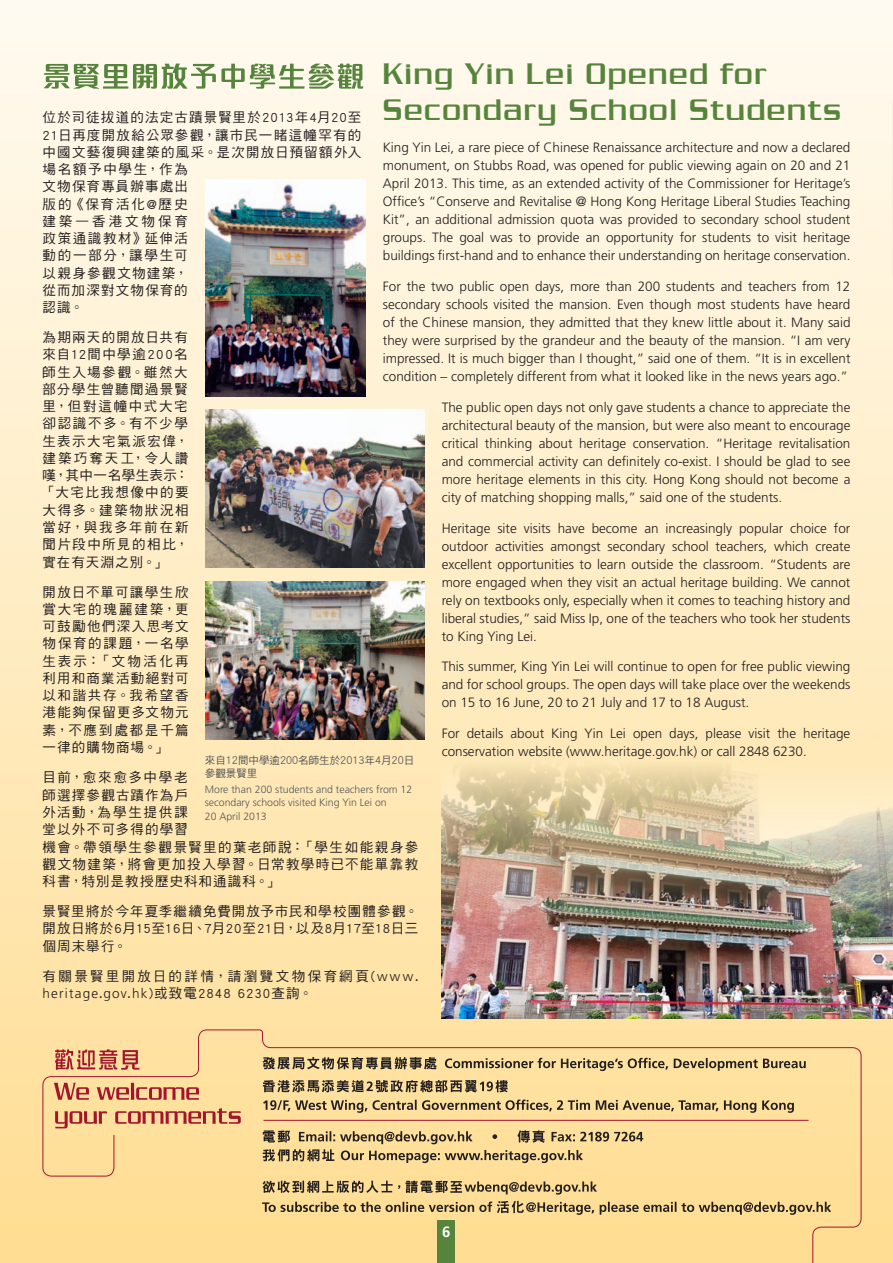
<style>
.page{position:relative;width:893px;height:1263px;background:#fff}
.page>*{position:absolute;margin:0;border:0;box-sizing:border-box;transform-origin:0 0}
.english_headline{font:33px/36px "Chaney Normal";letter-spacing:.05em;color:#57843c;scale:.95 1}
.t1{font:700 15px "Frutiger";color:#fff}
.eng_body{font:300 13.5px/18px "Frutiger";color:#231f20;text-align:justify}
.chi_body{font:13.5px/17.2px "DF Hei Std W5";letter-spacing:.1em;color:#231f20;text-align:justify}
.chi_body-2{font:13.5px/17.2px "DF Hei Std W5";letter-spacing:.16em;color:#231f20}
.chi_body-3{font:13.5px "DF Hei Std W5";letter-spacing:.125em;color:#231f20}
.eng_caption_white{font:300 10.5px/13.5px "Frutiger";color:#57585a}
.chi_caption_white{font:10.5px/13.5px "DF Hei HK W5";color:#57585a}
.s1{font-family:"Frutiger";font-weight:300}
</style>
<div class="page">
<div style="left:0;top:0;width:893px;height:1263px;background:linear-gradient(to bottom,#fffaf1,#ffdd92)"></div>
<img style="left:441px;top:735px;width:452px;height:284px">
<svg style="left:44px;top:64px;width:319px;height:25px"></svg>
<img style="left:892px;top:93px;width:1px;height:187px">
<svg style="left:42px;top:1029px;width:820px;height:234px"></svg>
<img style="left:205px;top:180px;width:161px;height:217px">
<img style="left:206px;top:410px;width:219px;height:157px">
<img style="left:206px;top:581px;width:219px;height:158px">
<div style="left:438px;top:1220px;width:17px;height:43px;background:#57843c"></div>
<p class="english_headline" style="left:383px;top:55px;width:484px">King Yin Lei Opened for<br>Secondary School Students</p>
<p class="chi_body" style="left:43px;top:109px;width:320px;text-align:left">位於司徒拔道的法定古蹟景賢里於2013年4月20至<br>21日再度開放給公眾參觀，讓市民一睹這幢罕有的中國文藝復興建築的風采。是次開放日預留額外入場名額予中學生，作為<br>文物保育專員辦事處出<br>版的《保育活化@歷史<br>建築—香港文物保育<br>政策通識教材》延伸活<br>動的一部分，讓學生可<br>以親身參觀文物建築，<br>從而加深對文物保育的<br>認識。</p>
<p class="chi_body" style="left:43px;top:328px;width:148px">為期兩天的開放日共有來自12間中學逾200名師生入場參觀。雖然大部分學生曾聽聞過景賢里，但對這幢中式大宅卻認識不多。有不少學生表示大宅氣派宏偉，建築巧奪天工，令人讚嘆，其中一名學生表示：「大宅比我想像中的要大得多。建築物狀況相當好，與我多年前在新聞片段中所見的相比，實在有天淵之別。」</p>
<p class="chi_body" style="left:43px;top:583px;width:148px">開放日不單可讓學生欣賞大宅的瑰麗建築，更可鼓勵他們深入思考文物保育的課題，一名學生表示：「文物活化再利用和商業活動絕對可以和諧共存。我希望香港能夠保留更多文物元素，不應到處都是千篇一律的購物商場。」</p>
<p class="chi_body-3" style="left:43px;top:770px;width:147px">目前，愈來愈多中學老</p>
<p class="eng_body" style="left:383px;top:139px;width:469px">King Yin Lei, a rare piece of Chinese Renaissance architecture and now a declared monument, on Stubbs Road, was opened for public viewing again on 20 and 21<br>April 2013. This time, as an extended activity of the Commissioner for Heritage’s Office’s “Conserve and Revitalise @ Hong Kong Heritage Liberal Studies Teaching Kit”, an additional admission quota was provided to secondary school student groups. The goal was to provide an opportunity for students to visit heritage buildings first-hand and to enhance their understanding on heritage conservation.</p>
<p class="eng_body" style="left:383px;top:278px;width:469px">For the two public open days, more than 200 students and teachers from 12 secondary schools visited the mansion. Even though most students have heard of the Chinese mansion, they admitted that they knew little about it. Many said they were surprised by the grandeur and the beauty of the mansion. “I am very impressed. It is much bigger than I thought,” said one of them. “It is in excellent condition – completely different from what it looked like in the news years ago.”</p>
<p class="eng_body" style="left:442px;top:398px;width:410px">The public open days not only gave students a chance to appreciate the architectural beauty of the mansion, but were also meant to encourage critical thinking about heritage conservation. “Heritage revitalisation and commercial activity can definitely co-exist. I should be glad to see more heritage elements in this city. Hong Kong should not become a city of matching shopping malls,” said one of the students.</p>
<p class="eng_body" style="left:442px;top:519px;width:410px">Heritage site visits have become an increasingly popular choice for outdoor activities amongst secondary school teachers, which create excellent opportunities to learn outside the classroom. “Students are more engaged when they visit an actual heritage building. We cannot rely on textbooks only, especially when it comes to teaching history and liberal studies,” said Miss Ip, one of the teachers who took her students to King Ying Lei.</p>
<p class="eng_body" style="left:442px;top:658px;width:410px">This summer, King Yin Lei will continue to open for free public viewing and for school groups. The open days will take place over the weekends on 15 to 16 June, 20 to 21 July and 17 to 18 August.</p>
<p class="eng_body" style="left:442px;top:725px;width:410px">For details about King Yin Lei open days, please visit the heritage conservation website (www.heritage.gov.hk) or call 2848 6230.日</p>
<p class="chi_body" style="left:43px;top:786px;width:377px;text-align:left">師選擇參觀古蹟作為戶<br>外活動，為學生提供課<br>堂以外不可多得的學習<br>機會。帶領學生參觀景賢里的葉老師說：「學生如能親身參觀文物建築，將會更加投入學習。日常教學時已不能單靠教科書，特別是教授歷史科和通識科。」</p>
<p class="chi_body" style="left:43px;top:902px;width:377px">景賢里將於今年夏季繼續免費開放予市民和學校團體參觀。開放日將於6月15至16日、7月20至21日，以及8月17至18日三個周末舉行。</p>
<p class="chi_body-2" style="left:43px;top:967px;width:377px">有關景賢里開放日的詳情，請瀏覽文物保育網頁(<span class="s1">www</span>. <span class="s1">heritage</span>.<span class="s1">gov</span>.<span class="s1">hk</span>)或致電2848 6230查詢。</p>
<p class="chi_caption_white" style="left:205px;top:753px;width:211px">來自12間中學逾200名師生於2013年4月20日參觀景賢里</p>
<p class="eng_caption_white" style="left:205px;top:783px;width:209px">More than 200 students and teachers from 12 secondary schools visited King Yin Lei on<br>20 April 2013</p>
<p class="t1" style="left:442px;top:1223px;width:10px">6</p>
</div>
